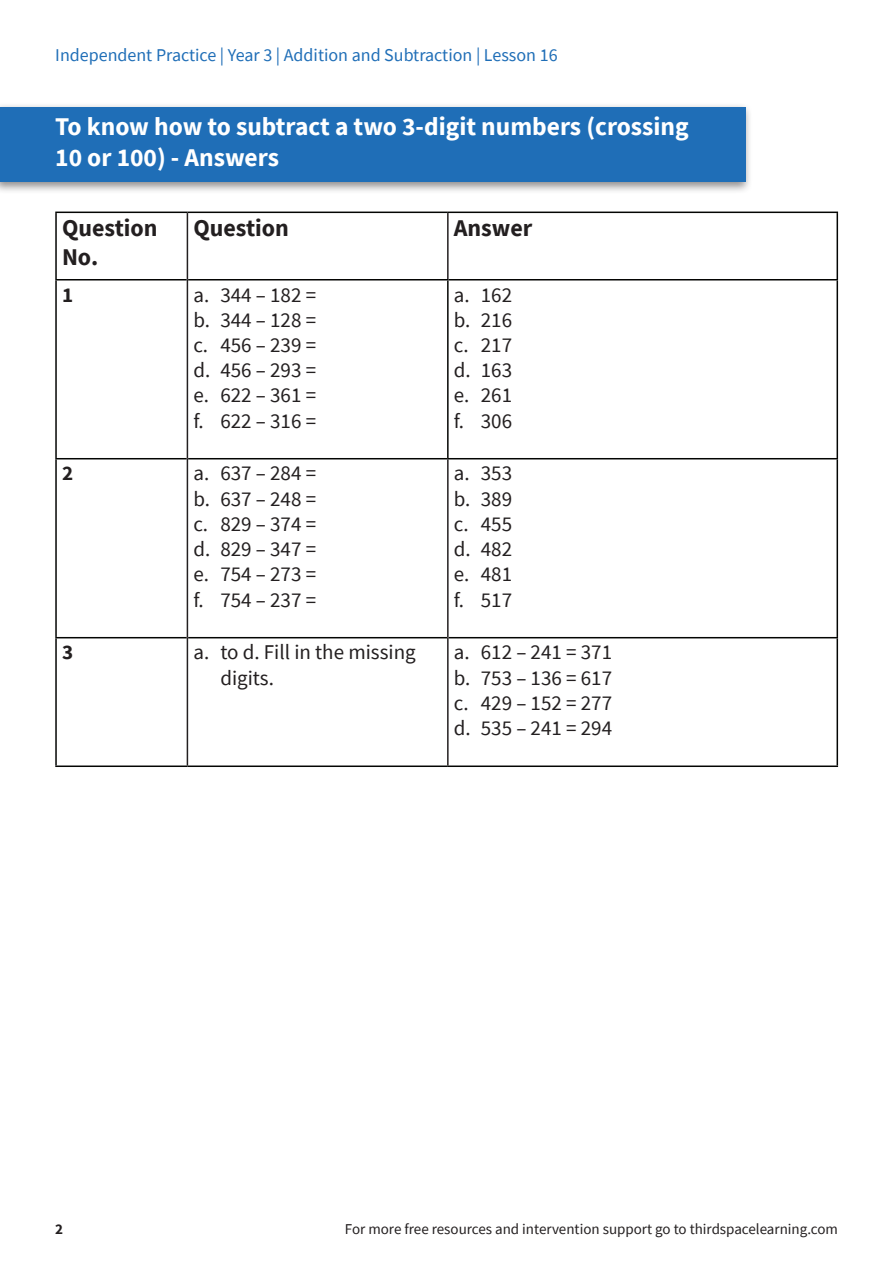
<style>
.page{position:relative;width:893px;height:1263px;background:#fff}
.page>*{position:absolute;margin:0;border:0;box-sizing:border-box;transform-origin:0 0}
.t1{font:700 25.5px/30.6px "Source Sans Pro";color:#fff}
.t2{font:700 24px/28.8px "Source Sans Pro";color:#231f20}
.t3{font:21px/25.2px "Source Sans Pro";color:#231f20}
.t4{font:700 21px "Source Sans Pro";color:#231f20}
.t5{font:18px "Source Sans Pro";color:#1f6eb7}
.t6{font:15px "Source Sans Pro";color:#231f20}
.t7{font:700 15px "Source Sans Pro";color:#231f20}
</style>
<div class="page">
<div style="left:0;top:103px;width:752px;height:91px;background:#231f20;opacity:.51"></div>
<div style="left:0;top:107px;width:746px;height:75px;background:#1f6eb7"></div>
<hr style="left:187px;top:213px;width:1px;height:67px;background:#231f20">
<hr style="left:447px;top:213px;width:2px;height:66px;background:#231f20">
<hr style="left:187px;top:280px;width:1px;height:179px;background:#231f20">
<hr style="left:187px;top:459px;width:1px;height:179px;background:#231f20">
<hr style="left:447px;top:459px;width:2px;height:179px;background:#231f20">
<hr style="left:187px;top:638px;width:1px;height:127px;background:#231f20">
<hr style="left:447px;top:638px;width:2px;height:127px;background:#231f20">
<hr style="left:55px;top:212px;width:132px;height:1px;background:#040503">
<hr style="left:55px;top:213px;width:2px;height:66px;background:#040503">
<hr style="left:187px;top:212px;width:261px;height:1px;background:#040503">
<hr style="left:448px;top:212px;width:390px;height:1px;background:#040503">
<hr style="left:836px;top:213px;width:2px;height:66px;background:#040503">
<hr style="left:55px;top:279px;width:132px;height:1px;background:#040503">
<hr style="left:55px;top:280px;width:2px;height:178px;background:#040503">
<hr style="left:449px;top:279px;width:389px;height:1px;background:#040503">
<hr style="left:836px;top:280px;width:2px;height:178px;background:#040503">
<hr style="left:55px;top:458px;width:132px;height:1px;background:#040503">
<hr style="left:55px;top:459px;width:2px;height:178px;background:#040503">
<hr style="left:55px;top:637px;width:132px;height:1px;background:#040503">
<hr style="left:55px;top:638px;width:2px;height:127px;background:#040503">
<hr style="left:55px;top:765px;width:132px;height:2px;background:#040503">
<hr style="left:188px;top:279px;width:261px;height:1px;background:#040503">
<hr style="left:447px;top:280px;width:2px;height:178px;background:#040503">
<hr style="left:188px;top:458px;width:260px;height:1px;background:#040503">
<hr style="left:448px;top:458px;width:390px;height:1px;background:#040503">
<hr style="left:836px;top:459px;width:2px;height:178px;background:#040503">
<hr style="left:188px;top:637px;width:259px;height:1px;background:#040503">
<hr style="left:187px;top:765px;width:261px;height:2px;background:#040503">
<hr style="left:449px;top:637px;width:389px;height:1px;background:#040503">
<hr style="left:836px;top:638px;width:2px;height:127px;background:#040503">
<hr style="left:448px;top:765px;width:390px;height:2px;background:#040503">
<p class="t5" style="left:55px;top:44px;width:504px">Independent Practice | Year 3 | Addition and Subtraction | Lesson 16</p>
<p class="t1" style="left:55px;top:111px;width:635px">To know how to subtract a two 3-digit numbers (crossing<br>10 or 100) - Answers</p>
<p class="t2" style="left:62px;top:214px;width:97px">Question<br>No.</p>
<p class="t2" style="left:193px;top:214px;width:97px">Question</p>
<p class="t2" style="left:454px;top:214px;width:80px">Answer</p>
<p class="t4" style="left:62px;top:280px;width:13px">1</p>
<p class="t3" style="left:193px;top:282px;width:124px">a. 344 – 182 =</p>
<p class="t3" style="left:193px;top:307px;width:124px">b. 344 – 128 =</p>
<p class="t3" style="left:193px;top:332px;width:124px">c. 456 – 239 =</p>
<p class="t3" style="left:193px;top:357px;width:124px">d. 456 – 293 =</p>
<p class="t3" style="left:193px;top:383px;width:124px">e. 622 – 361 =</p>
<p class="t3" style="left:193px;top:408px;width:124px">f. 622 – 316 =</p>
<p class="t3" style="left:454px;top:282px;width:60px">a. 162</p>
<p class="t3" style="left:454px;top:307px;width:60px">b. 216</p>
<p class="t3" style="left:454px;top:332px;width:60px">c. 217</p>
<p class="t3" style="left:454px;top:357px;width:60px">d. 163</p>
<p class="t3" style="left:454px;top:383px;width:60px">e. 261</p>
<p class="t3" style="left:454px;top:408px;width:60px">f. 306</p>
<p class="t4" style="left:62px;top:459px;width:13px">2</p>
<p class="t3" style="left:193px;top:461px;width:124px">a. 637 – 284 =</p>
<p class="t3" style="left:193px;top:486px;width:124px">b. 637 – 248 =</p>
<p class="t3" style="left:193px;top:511px;width:124px">c. 829 – 374 =</p>
<p class="t3" style="left:193px;top:536px;width:124px">d. 829 – 347 =</p>
<p class="t3" style="left:193px;top:562px;width:124px">e. 754 – 273 =</p>
<p class="t3" style="left:193px;top:587px;width:124px">f. 754 – 237 =</p>
<p class="t3" style="left:454px;top:461px;width:60px">a. 353</p>
<p class="t3" style="left:454px;top:486px;width:60px">b. 389</p>
<p class="t3" style="left:454px;top:511px;width:60px">c. 455</p>
<p class="t3" style="left:454px;top:536px;width:60px">d. 482</p>
<p class="t3" style="left:454px;top:562px;width:60px">e. 481</p>
<p class="t3" style="left:454px;top:587px;width:60px">f. 517</p>
<p class="t4" style="left:62px;top:638px;width:13px">3</p>
<p class="t3" style="left:220px;top:640px;width:197px;text-indent:-27px">a. to d. Fill in the missing digits.</p>
<p class="t3" style="left:454px;top:640px;width:160px">a. 612 – 241 = 371</p>
<p class="t3" style="left:454px;top:665px;width:160px">b. 753 – 136 = 617</p>
<p class="t3" style="left:454px;top:690px;width:160px">c. 429 – 152 = 277</p>
<p class="t3" style="left:454px;top:715px;width:160px">d. 535 – 241 = 294</p>
<p class="t7" style="left:55px;top:1219px;width:9px">2</p>
<p class="t6" style="left:345px;top:1219px;width:495px">For more free resources and intervention support go to thirdspacelearning.com</p>
</div>
